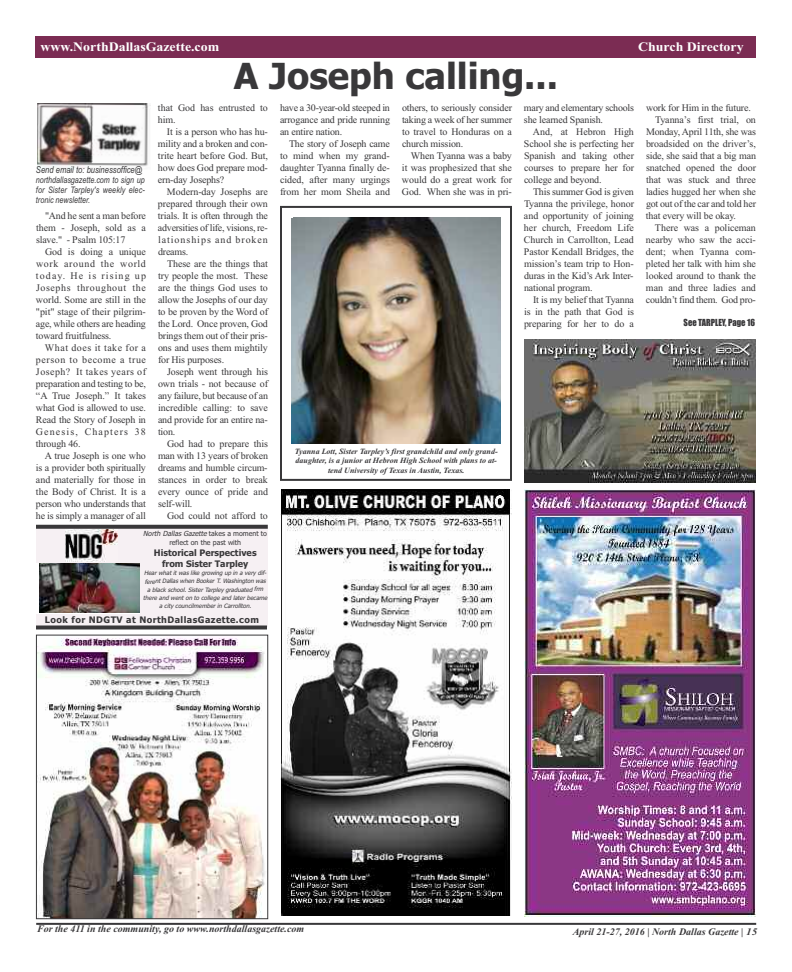
<style>
.page{position:relative;width:792px;height:972px;background:#fff}
.page>*{position:absolute;margin:0;border:0;box-sizing:border-box;transform-origin:0 0}
.t1{font:700 36px "Tahoma";color:#39383a}
.t2{font:700 13px "Times New Roman";color:#fff;scale:1.07 1}
.t3{font:10px/12px "Times New Roman";letter-spacing:-.015em;color:#39383a;text-align:justify}
.t4{font:italic 700 10px "Times New Roman";color:#39383a}
.t5{font:italic 9.5px "Arial";color:#39383a;scale:.8 1}
.t6{font:italic 9px/10px "Arial";letter-spacing:.005em;color:#39383a;text-align:justify;scale:.8 1}
.t7{font:700 9px/10.8px "Tahoma";color:#39383a;text-align:center}
.t8{font:700 9px "Tahoma";letter-spacing:.05em;color:#39383a}
.t9{font:9px "Impact";color:#39383a;scale:.95 1}
.t10{font:italic 700 8px/9.6px "Times New Roman";color:#39383a;text-align:center}
.t11{font:7px/9.3px "Tahoma";color:#39383a;text-align:center}
.t12{font:italic 6px/8.2px "Tahoma";color:#39383a;text-align:center}
.s1{font-style:italic}
</style>
<div class="page">
<div style="left:280px;top:206px;width:232px;height:275px;border:2px solid #39383a"></div>
<hr style="left:36px;top:923px;width:720px;height:2px;background:#39383a">
<div style="left:35px;top:36px;width:721px;height:22px;background:#7b2c53"></div>
<img style="left:524px;top:340px;width:232px;height:142px">
<img style="left:291px;top:218px;width:209px;height:225px">
<img style="left:38px;top:637px;width:227px;height:280px">
<div style="left:36px;top:635px;width:232px;height:284px;border:1px solid #39383a"></div>
<img style="left:37px;top:103px;width:114px;height:67px">
<img style="left:280px;top:489px;width:232px;height:426px">
<img style="left:524px;top:489px;width:232px;height:428px">
<div style="left:36px;top:528px;width:232px;height:99px;background:#f6f0f3"></div>
<div style="left:36px;top:563px;width:104px;height:51px;background:linear-gradient(to bottom,#fff,#fff)"></div>
<img style="left:40px;top:563px;width:100px;height:49px">
<svg style="left:36px;top:525px;width:232px;height:4px"></svg>
<svg style="left:36px;top:626px;width:231px;height:4px"></svg>
<img style="left:66px;top:530px;width:52px;height:31px">
<h2 class="t2" style="left:41px;top:39px;width:169px">www.NorthDallasGazette.com</h2>
<h2 class="t2" style="left:638px;top:39px;width:100px">Church Directory</h2>
<p class="t5" style="left:36px;top:164px;width:135px">Send email to: businessoffice@</p>
<p class="t6" style="left:36px;top:175px;width:137px">northdallasgazette.com to sign up for Sister Tarpley's weekly elec&shy;tronic newsletter.</p>
<p class="t3" style="left:36px;top:209px;width:112px;text-indent:9px">"And he sent a man before them - Joseph, sold as a slave." - Psalm 105:17</p>
<p class="t3" style="left:36px;top:245px;width:112px;text-indent:9px">God is doing a unique work around the world today. He is rising up Josephs throughout the world. Some are still in the "pit" stage of their pilgrim&shy;age, while others are heading toward fruitfulness.</p>
<p class="t3" style="left:36px;top:341px;width:112px;text-indent:9px">What does it take for a person to become a true Joseph? It takes years of preparation and testing to be, “A True Joseph.” It takes what God is allowed to use.<br>Read the Story of Joseph in Genesis, Chapters 38 through 46.</p>
<p class="t3" style="left:36px;top:449px;width:112px;text-indent:9px">A true Joseph is one who is a provider both spiritually and materially for those in the Body of Christ. It is a person who understands that he is simply a manager of all</p>
<h1 class="t1" style="left:234px;top:56px;width:326px">A Joseph calling...</h1>
<p class="t3" style="left:158px;top:101px;width:111px">that God has entrusted to him.</p>
<p class="t3" style="left:158px;top:125px;width:111px;text-indent:9px">It is a person who has hu&shy;mility and a broken and con&shy;trite heart before God. But, how does God prepare mod&shy;ern-day Josephs?</p>
<p class="t3" style="left:158px;top:185px;width:112px;text-indent:9px">Modern-day Josephs are prepared through their own trials. It is often through the adversities of life, visions, re&shy;lationships and broken dreams.</p>
<p class="t3" style="left:158px;top:257px;width:112px;text-indent:9px">These are the things that try people the most. These are the things God uses to allow the Josephs of our day to be proven by the Word of the Lord. Once proven, God brings them out of their pris&shy;ons and uses them mightily for His purposes.</p>
<p class="t3" style="left:158px;top:365px;width:112px;text-indent:9px">Joseph went through his own trials - not because of any failure, but because of an incredible calling: to save and provide for an entire na&shy;tion.</p>
<p class="t3" style="left:158px;top:437px;width:112px;text-indent:9px">God had to prepare this man with 13 years of broken dreams and humble circum&shy;stances in order to break every ounce of pride and self-will.</p>
<p class="t3" style="left:167px;top:509px;width:102px">God could not afford to</p>
<p class="t3" style="left:280px;top:101px;width:112px">have a 30-year-old steeped in arrogance and pride running an entire nation.</p>
<p class="t3" style="left:280px;top:137px;width:112px;text-indent:9px">The story of Joseph came to mind when my grand&shy;daughter Tyanna finally de&shy;cided, after many urgings from her mom Sheila and</p>
<p class="t3" style="left:402px;top:101px;width:112px">others, to seriously consider taking a week of her summer to travel to Honduras on a church mission.</p>
<p class="t3" style="left:402px;top:149px;width:112px;text-indent:9px">When Tyanna was a baby it was prophesized that she would do a great work for God. When she was in pri-</p>
<p class="t10" style="left:295px;top:446px;width:204px">Tyanna Lott, Sister Tarpley’s first grandchild and only grand&shy;daughter, is a junior at Hebron High School with plans to at&shy;tend University of Texas in Austin, Texas.</p>
<p class="t3" style="left:524px;top:101px;width:111px">mary and elementary schools she learned Spanish.</p>
<p class="t3" style="left:524px;top:125px;width:111px;text-indent:9px">And, at Hebron High School she is perfecting her Spanish and taking other courses to prepare her for college and beyond.</p>
<p class="t3" style="left:524px;top:185px;width:112px;text-indent:9px">This summer God is given Tyanna the privilege, honor and opportunity of joining her church, Freedom Life Church in Carrollton, Lead Pastor Kendall Bridges, the mission’s team trip to Hon&shy;duras in the Kid’s Ark Inter&shy;national program.</p>
<p class="t3" style="left:524px;top:293px;width:112px;text-indent:9px">It is my belief that Tyanna is in the path that God is preparing for her to do a</p>
<p class="t11" style="left:143px;top:529px;width:125px"><span class="s1">NorthDallasGazette</span>takes a moment to reflect on the past with</p>
<p class="t7" style="left:154px;top:548px;width:104px">Historical Perspectives from Sister Tarpley</p>
<p class="t12" style="left:143px;top:569px;width:127px">Hear what it was like growing up in a very dif&shy;ferent Dallas when Booker T. Washington was a black school. Sister Tarpley graduated frm there and went on to college and later became a city councilmember in Carrollton.</p>
<p class="t8" style="left:45px;top:615px;width:216px">Look for NDGTV at NorthDallasGazette.com</p>
<p class="t3" style="left:646px;top:101px;width:106px">work for Him in the future.</p>
<p class="t3" style="left:655px;top:113px;width:102px">Tyanna’s first trial, on</p>
<p class="t3" style="left:646px;top:125px;width:111px">Monday, April 11th, she was</p>
<p class="t3" style="left:646px;top:137px;width:111px">broadsided on the driver’s,</p>
<p class="t3" style="left:646px;top:149px;width:111px">side, she said that a big man</p>
<p class="t3" style="left:646px;top:161px;width:111px">snatched opened the door</p>
<p class="t3" style="left:646px;top:173px;width:112px">that was stuck and three</p>
<p class="t3" style="left:646px;top:185px;width:112px">ladies hugged her when she</p>
<p class="t3" style="left:646px;top:197px;width:111px">got out of the car and told her</p>
<p class="t3" style="left:646px;top:209px;width:92px">that every will be okay.</p>
<p class="t3" style="left:655px;top:221px;width:102px">There was a policeman</p>
<p class="t3" style="left:646px;top:233px;width:111px">nearby who saw the acci-</p>
<p class="t3" style="left:646px;top:245px;width:111px">dent; when Tyanna com-</p>
<p class="t3" style="left:646px;top:257px;width:112px">pleted her talk with him she</p>
<p class="t3" style="left:646px;top:269px;width:112px">looked around to thank the</p>
<p class="t3" style="left:646px;top:281px;width:111px">man and three ladies and</p>
<p class="t3" style="left:646px;top:293px;width:111px">couldn’t find them. God pro-</p>
<p class="t9" style="left:684px;top:318px;width:77px">See TARPLEY, Page 16</p>
<p class="t4" style="left:37px;top:923px;width:269px">For the 411 in the community, go to www.northdallasgazette.com</p>
<p class="t4" style="left:573px;top:926px;width:186px">April 21-27, 2016 | North Dallas Gazette | 15</p>
</div>
